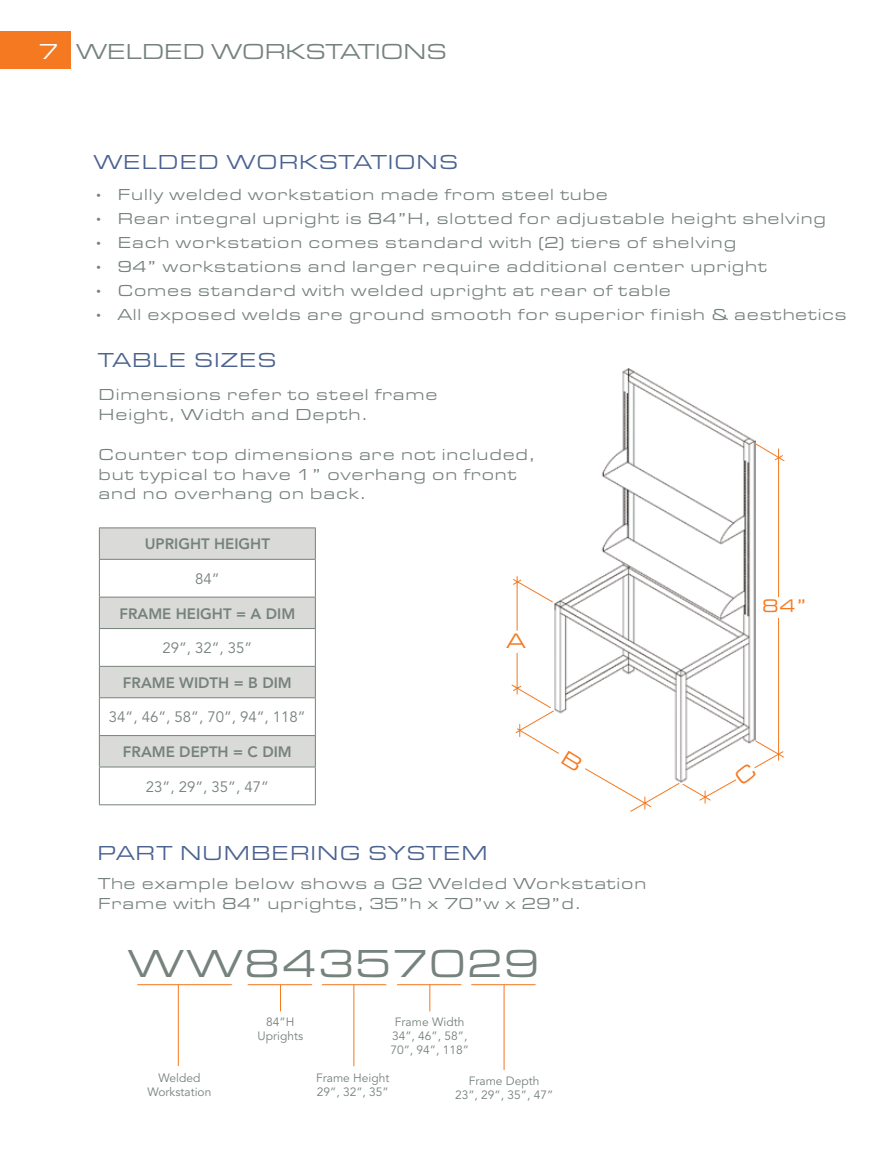
<style>
.page{position:relative;width:891px;height:1161px;background:#fff}
.page>*{position:absolute;margin:0;border:0;box-sizing:border-box;transform-origin:0 0}
.t1{font:40.5px "Eurostile Extended Roman DTC";letter-spacing:.075em;color:#76827c}
.t2{font:22.5px "Eurostile Extended Roman DTC";color:#76827c}
.t3{font:21.75px "Eurostile Extended Roman DTC";color:#f47920}
.t4{font:21px "Eurostile Extended Roman DTC";letter-spacing:.05em;color:#4b6291}
.t5{font:18.9px "Eurostile Extended Roman DTC";color:#f47920}
.t6{font:16.5px/19.8px "Eurostile Extended Roman DTC";letter-spacing:.05em;color:#76827c}
.t7{font:800 15px "Avenir";color:#76827c}
.t8{font:15px "Avenir";color:#76827c}
.t9{font:12px/14.4px "Avenir";color:#76827c;text-align:center}
.s1{color:#fff}
</style>
<div class="page">
<div style="left:0;top:32px;width:70px;height:37px;background:#f47920"></div>
<hr style="left:137px;top:984px;width:95px;height:1px;background:#f47920">
<hr style="left:322px;top:984px;width:64px;height:1px;background:#f47920">
<hr style="left:397px;top:984px;width:64px;height:1px;background:#f47920">
<hr style="left:248px;top:984px;width:64px;height:1px;background:#f47920">
<hr style="left:471px;top:984px;width:65px;height:1px;background:#f47920">
<hr style="left:178px;top:985px;width:1px;height:81px;background:#f47920">
<hr style="left:353px;top:985px;width:1px;height:81px;background:#f47920">
<svg style="left:429px;top:985px;width:1px;height:26px"></svg>
<svg style="left:280px;top:985px;width:1px;height:26px"></svg>
<hr style="left:504px;top:985px;width:1px;height:85px;background:#f47920">
<svg style="left:100px;top:529px;width:215px;height:238px;fill:#dadbd9"></svg>
<hr style="left:99px;top:528px;width:217px;height:1px;background:#76827c">
<hr style="left:99px;top:528px;width:1px;height:31px;background:#76827c">
<hr style="left:315px;top:528px;width:1px;height:31px;background:#76827c">
<hr style="left:99px;top:559px;width:217px;height:1px;background:#76827c">
<hr style="left:99px;top:560px;width:1px;height:37px;background:#76827c">
<hr style="left:315px;top:560px;width:1px;height:37px;background:#76827c">
<hr style="left:99px;top:597px;width:217px;height:1px;background:#76827c">
<hr style="left:99px;top:598px;width:1px;height:30px;background:#76827c">
<hr style="left:315px;top:598px;width:1px;height:30px;background:#76827c">
<hr style="left:99px;top:628px;width:217px;height:1px;background:#76827c">
<hr style="left:99px;top:629px;width:1px;height:37px;background:#76827c">
<hr style="left:315px;top:629px;width:1px;height:37px;background:#76827c">
<hr style="left:99px;top:666px;width:217px;height:1px;background:#76827c">
<hr style="left:99px;top:667px;width:1px;height:30px;background:#76827c">
<hr style="left:315px;top:667px;width:1px;height:30px;background:#76827c">
<hr style="left:99px;top:697px;width:217px;height:1px;background:#76827c">
<hr style="left:99px;top:698px;width:1px;height:37px;background:#76827c">
<hr style="left:315px;top:698px;width:1px;height:37px;background:#76827c">
<hr style="left:99px;top:735px;width:217px;height:1px;background:#76827c">
<hr style="left:99px;top:736px;width:1px;height:31px;background:#76827c">
<hr style="left:315px;top:736px;width:1px;height:31px;background:#76827c">
<hr style="left:99px;top:767px;width:217px;height:1px;background:#76827c">
<hr style="left:99px;top:767px;width:1px;height:37px;background:#76827c">
<hr style="left:315px;top:767px;width:1px;height:37px;background:#76827c">
<hr style="left:99px;top:804px;width:217px;height:1px;background:#76827c">
<img style="left:622px;top:368px;width:133px;height:76px">
<svg style="left:512px;top:444px;width:273px;height:368px"></svg>
<h2 class="t2" style="left:39px;top:39px;width:409px"><span class="s1">7</span> WELDED WORKSTATIONS</h2>
<p class="t4" style="left:94px;top:151px;width:366px">WELDED WORKSTATIONS</p>
<p class="t6" style="left:94px;top:185px;width:516px">• Fully welded workstation made from steel tube</p>
<p class="t6" style="left:94px;top:209px;width:734px">• Rear integral upright is 84”H, slotted for adjustable height shelving</p>
<p class="t6" style="left:94px;top:233px;width:644px">• Each workstation comes standard with (2) tiers of shelving</p>
<p class="t6" style="left:94px;top:257px;width:675px">• 94” workstations and larger require additional center upright</p>
<p class="t6" style="left:94px;top:281px;width:579px">• Comes standard with welded upright at rear of table</p>
<p class="t6" style="left:94px;top:305px;width:754px">• All exposed welds are ground smooth for superior finish &amp; aesthetics</p>
<p class="t4" style="left:98px;top:349px;width:180px">TABLE SIZES</p>
<p class="t6" style="left:99px;top:385px;width:340px">Dimensions refer to steel frame<br>Height, Width and Depth.</p>
<p class="t6" style="left:99px;top:445px;width:438px">Counter top dimensions are not included, but typical to have 1” overhang on front and no overhang on back.</p>
<p class="t7" style="left:145px;top:535px;width:127px">UPRIGHT HEIGHT</p>
<p class="t8" style="left:195px;top:570px;width:26px">84”</p>
<p class="t7" style="left:119px;top:604px;width:177px">FRAME HEIGHT = A DIM</p>
<p class="t8" style="left:162px;top:639px;width:92px">29”, 32”, 35”</p>
<p class="t7" style="left:123px;top:674px;width:170px">FRAME WIDTH = B DIM</p>
<p class="t8" style="left:109px;top:709px;width:198px">34”, 46”, 58”, 70”, 94”, 118”</p>
<p class="t7" style="left:123px;top:743px;width:170px">FRAME DEPTH = C DIM</p>
<p class="t8" style="left:146px;top:778px;width:124px">23”, 29”, 35”, 47”</p>
<h3 class="t3" style="left:507px;top:630px;width:20px">A</h3>
<p class="t4" style="left:98px;top:842px;width:392px">PART NUMBERING SYSTEM</p>
<p class="t6" style="left:98px;top:874px;width:550px">The example below shows a G2 Welded Workstation<br>Frame with 84” uprights, 35”h x 70”w x 29”d.</p>
<h1 class="t1" style="left:128px;top:942px;width:412px">WW84357029</h1>
<p class="t9" style="left:147px;top:1071px;width:65px">Welded<br>Workstation</p>
<p class="t9" style="left:258px;top:1015px;width:47px">84”H<br>Uprights</p>
<p class="t9" style="left:390px;top:1015px;width:80px">Frame Width<br>34”, 46”, 58”,<br>70”, 94”, 118”</p>
<p class="t9" style="left:316px;top:1071px;width:75px;text-align:left">Frame Height<br>29”, 32”, 35”</p>
<p class="t9" style="left:455px;top:1074px;width:100px">Frame Depth<br>23”, 29”, 35”, 47”</p>
<p class="t5" style="left:763px;top:596px;width:46px">84”</p>
</div>
